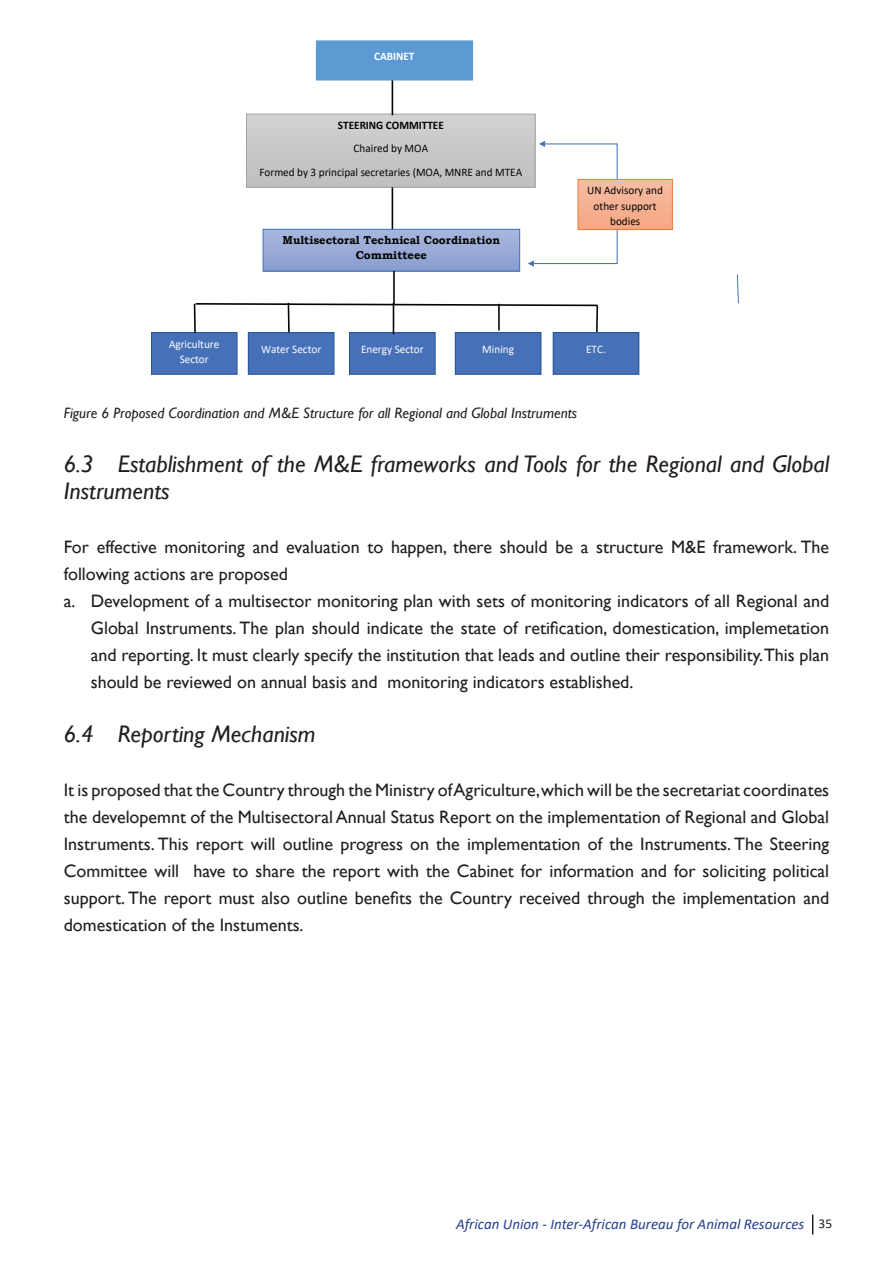
<style>
.page{position:relative;width:893px;height:1263px;background:#fff}
.page>*{position:absolute;margin:0;border:0;box-sizing:border-box;transform-origin:0 0}
.t1{font:italic 24px/27px "Gill Sans";color:#231f20}
.t2{font:18px/27px "Gill Sans";color:#231f20;text-align:justify}
.t3{font:italic 15px "Gill Sans";color:#231f20}
.t4{font:italic 15px "Calibri";color:#253f8e}
.t5{font:11.55px/15.1px "Calibri";color:#040503;text-align:center}
.t6{font:11.55px/15px "Calibri";color:#fff;text-align:center}
.t7{font:700 11.55px/14.5px "Bookman Old Style";color:#040503;text-align:center}
.t8{font:700 11.55px "Calibri";color:#040503}
.t9{font:700 11.55px "Calibri";color:#fff}
.s1{font-style:normal;font-size:13.5px;color:#231f20}
</style>
<div class="page">
<svg style="left:812px;top:1214px;width:1px;height:20px"></svg>
<svg style="left:528px;top:141px;width:90px;height:126px"></svg>
<div style="left:315px;top:40px;width:159px;height:41px;background:#5c9ad3"></div>
<div style="left:314px;top:39px;width:161px;height:43px;border:2px solid #fff"></div>
<div style="left:263px;top:229px;width:257px;height:42px;background:linear-gradient(to bottom,#aab8dd,#8a9fd0)"></div>
<div style="left:263px;top:229px;width:257px;height:42px;border:1px solid #4671b8"></div>
<div style="left:246px;top:114px;width:289px;height:73px;background:#c8c7c7"></div>
<div style="left:246px;top:114px;width:289px;height:73px;border:1px solid #a5a4a4"></div>
<div style="left:151px;top:333px;width:86px;height:41px;background:#4671b8"></div>
<div style="left:151px;top:332px;width:87px;height:43px;border:1px solid #285391"></div>
<div style="left:248px;top:333px;width:86px;height:41px;background:#4671b8"></div>
<div style="left:248px;top:332px;width:86px;height:43px;border:1px solid #285391"></div>
<div style="left:349px;top:333px;width:86px;height:41px;background:#4671b8"></div>
<div style="left:349px;top:332px;width:87px;height:43px;border:1px solid #285391"></div>
<div style="left:455px;top:333px;width:86px;height:41px;background:#4671b8"></div>
<div style="left:455px;top:332px;width:86px;height:43px;border:1px solid #285391"></div>
<div style="left:553px;top:333px;width:86px;height:41px;background:#4671b8"></div>
<div style="left:553px;top:332px;width:86px;height:43px;border:1px solid #285391"></div>
<svg style="left:737px;top:274px;width:2px;height:30px"></svg>
<hr style="left:393px;top:271px;width:2px;height:33px;background:#040503">
<hr style="left:392px;top:80px;width:1px;height:35px;background:#040503">
<hr style="left:392px;top:187px;width:1px;height:42px;background:#040503">
<div style="left:578px;top:179px;width:94px;height:51px;background:linear-gradient(to bottom,#f5bda4,#f7a682)"></div>
<div style="left:578px;top:179px;width:95px;height:51px;border:1px solid #ee7d2f"></div>
<svg style="left:193px;top:301px;width:406px;height:34px"></svg>
<p class="t9" style="left:374px;top:48px;width:42px">CABINET</p>
<p class="t8" style="left:338px;top:117px;width:107px">STEERING COMMITTEE</p>
<p class="t5" style="left:259px;top:136px;width:264px;line-height:23.4px">Chaired by MOA<br>Formed by 3 principal secretaries (MOA, MNRE and MTEA</p>
<p class="t7" style="left:282px;top:233px;width:219px">Multisectoral Technical Coordination<br>Committeee</p>
<p class="t5" style="left:587px;top:183px;width:77px">UN Advisory and other support bodies</p>
<p class="t6" style="left:169px;top:336px;width:52px">Agriculture<br>Sector</p>
<p class="t6" style="left:261px;top:341px;width:62px">Water Sector</p>
<p class="t6" style="left:361px;top:341px;width:64px">Energy Sector</p>
<p class="t6" style="left:482px;top:341px;width:33px">Mining</p>
<p class="t6" style="left:586px;top:341px;width:21px">ETC.</p>
<p class="t3" style="left:64px;top:404px;width:515px">Figure 6 Proposed Coordination and M&amp;E Structure for all Regional and Global Instruments</p>
<h1 class="t1" style="left:64px;top:451px;width:767px">6.3 Establishment of the M&amp;E frameworks and Tools for the Regional and Global<br>Instruments</h1>
<p class="t2" style="left:64px;top:534px;width:767px">For effective monitoring and evaluation to happen, there should be a structure M&amp;E framework. The</p>
<p class="t2" style="left:64px;top:561px;width:226px">following actions are proposed</p>
<p class="t2" style="left:64px;top:588px;width:767px">a. Development of a multisector monitoring plan with sets of monitoring indicators of all Regional and</p>
<p class="t2" style="left:91px;top:615px;width:740px">Global Instruments. The plan should indicate the state of retification, domestication, implemetation</p>
<p class="t2" style="left:91px;top:642px;width:740px">and reporting. It must clearly specify the institution that leads and outline their responsibility.This plan</p>
<p class="t2" style="left:91px;top:669px;width:544px">should be reviewed on annual basis and monitoring indicators established.</p>
<h1 class="t1" style="left:64px;top:721px;width:253px">6.4 Reporting Mechanism</h1>
<p class="t2" style="left:64px;top:777px;width:767px">It is proposed that the Country through the Ministry of Agriculture, which will be the secretariat coordinates the developemnt of the Multisectoral Annual Status Report on the implementation of Regional and Global Instruments. This report will outline progress on the implementation of the Instruments. The Steering Committee will have to share the report with the Cabinet for information and for soliciting political support. The report must also outline benefits the Country received through the implementation and domestication of the Instuments.</p>
<p class="t4" style="left:456px;top:1214px;width:378px">African Union - Inter-African Bureau for Animal Resources <span class="s1">35</span></p>
</div>
